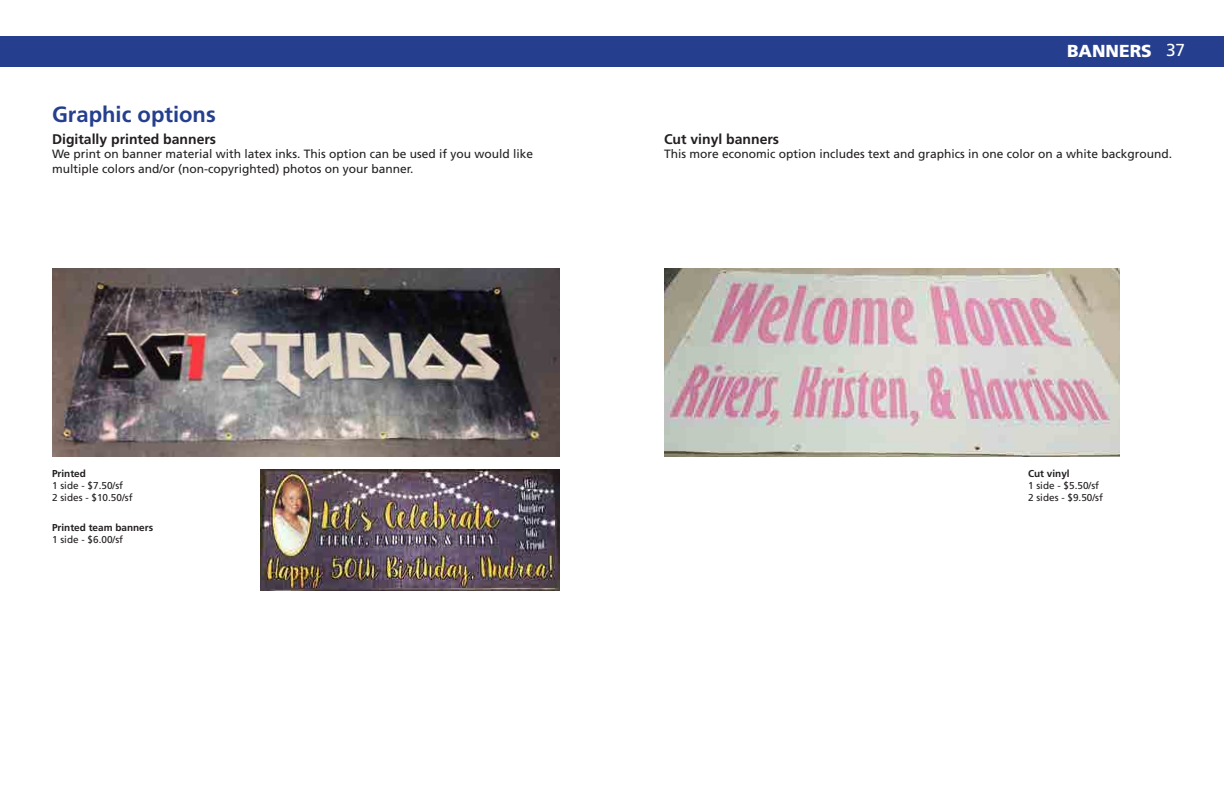
<style>
.page{position:relative;width:1224px;height:792px;background:#fff}
.page>*{position:absolute;margin:0;border:0;box-sizing:border-box;transform-origin:0 0}
.t1{font:700 22px "Frutiger LT Std";color:#253f8e}
.t2{font:900 17.4px "Frutiger LT Std";color:#fff}
.t3{font:17.4px "Frutiger LT Std";color:#fff}
.t4{font:700 14px "Frutiger LT Std";color:#231f20}
.t5{font:12px/14.4px "Frutiger LT Std";color:#231f20}
.t6{font:10px/12px "Frutiger LT Std";color:#231f20}
.t7{font:700 10px "Frutiger LT Std";color:#231f20}
</style>
<div class="page">
<div style="left:0;top:36px;width:1224px;height:31px;background:#253f8e"></div>
<img style="left:52px;top:268px;width:508px;height:189px">
<img style="left:260px;top:469px;width:300px;height:122px">
<img style="left:664px;top:268px;width:456px;height:189px">
<h1 class="t1" style="left:52px;top:101px;width:165px">Graphic options</h1>
<p class="t4" style="left:52px;top:131px;width:166px">Digitally printed banners</p>
<p class="t5" style="left:52px;top:147px;width:483px">We print on banner material with latex inks. This option can be used if you would like multiple colors and/or (non-copyrighted) photos on your banner.</p>
<p class="t7" style="left:52px;top:467px;width:35px">Printed</p>
<p class="t6" style="left:52px;top:479px;width:82px">1 side - $7.50/sf<br>2 sides - $10.50/sf</p>
<p class="t7" style="left:52px;top:521px;width:103px">Printed team banners</p>
<p class="t6" style="left:52px;top:533px;width:73px">1 side - $6.00/sf</p>
<h2 class="t2" style="left:1067px;top:40px;width:86px">BANNERS</h2>
<h2 class="t3" style="left:1166px;top:40px;width:21px">37</h2>
<p class="t4" style="left:664px;top:131px;width:117px">Cut vinyl banners</p>
<p class="t5" style="left:664px;top:147px;width:510px">This more economic option includes text and graphics in one color on a white background.</p>
<p class="t7" style="left:1028px;top:467px;width:43px">Cut vinyl</p>
<p class="t6" style="left:1028px;top:479px;width:77px">1 side - $5.50/sf<br>2 sides - $9.50/sf</p>
</div>
